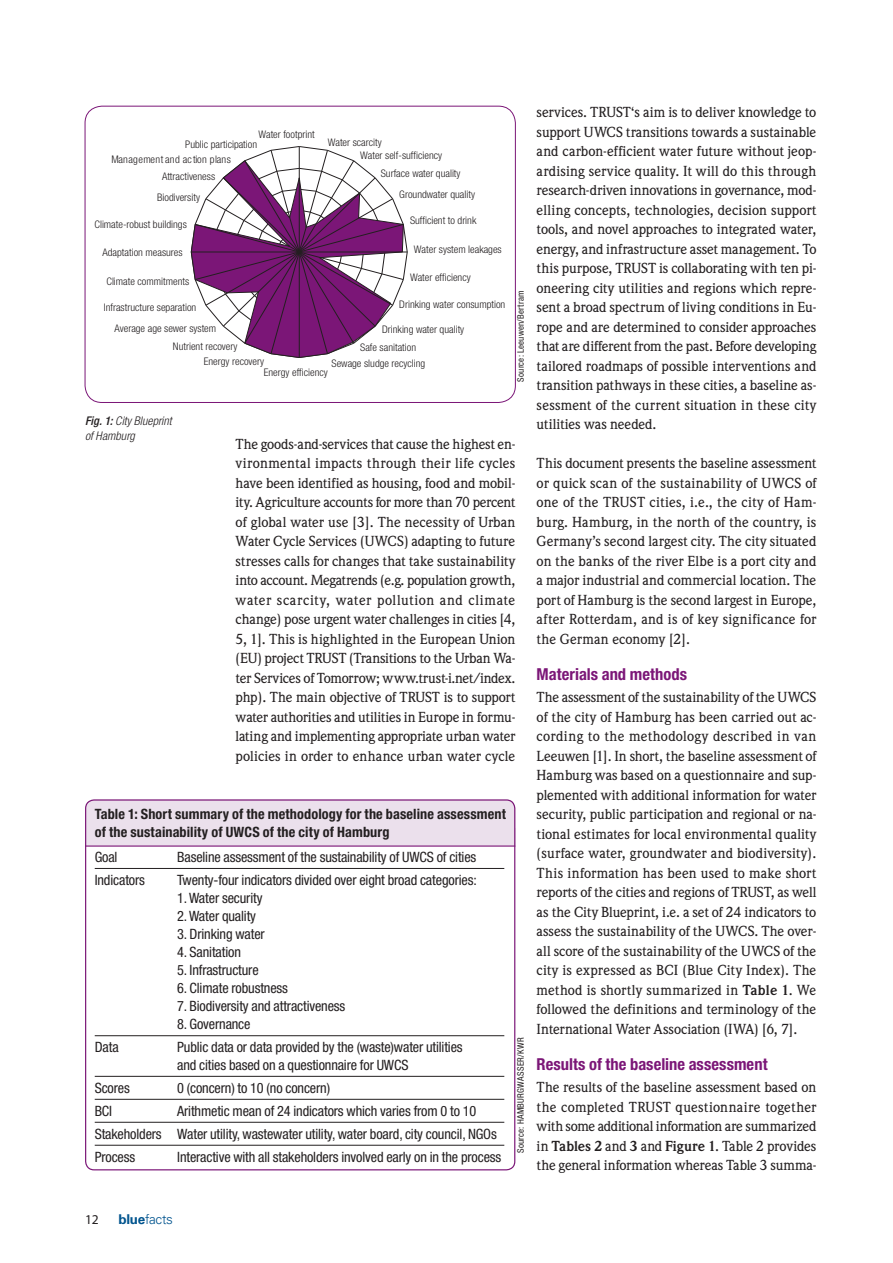
<style>
.page{position:relative;width:893px;height:1263px;background:#fff}
.page>*{position:absolute;margin:0;border:0;box-sizing:border-box;transform-origin:0 0}
.t1{font:700 condensed 16.5px "Helvetica Neue LT Std";letter-spacing:.005em;color:#7b1677}
.t2{font:500 14.25px/19.5px "Weidemann";color:#231f20;text-align:justify}
.t3{font:condensed 14.25px/23px "Helvetica Neue LT Std";letter-spacing:-.01em;color:#231f20}
.t4{font:700 condensed 14.25px/18px "Helvetica Neue LT Std";letter-spacing:.01em;color:#231f20}
.t5{font:300 13.5px "Univers LT Std";letter-spacing:-.02em;color:#00548e}
.t6{font:13.5px "Myriad Pro";color:#231f20}
.t7{font:italic 300 condensed 12px/15px "Helvetica Neue LT Std";letter-spacing:.005em;color:#231f20}
.t8{font:300 condensed 10.5px/13.2px "Helvetica Neue LT Std";color:#231f20}
.t9{font:300 condensed 10.5px "Helvetica Neue LT Std";letter-spacing:.025em;color:#231f20}
.t10{font:condensed 9px "Helvetica Neue LT Std";letter-spacing:.02em;color:#231f20}
.s1{font-weight:500}
.s2{font-weight:700}
</style>
<div class="page">
<svg style="left:190px;top:146px;width:218px;height:212px"></svg>
<div style="left:85px;top:106px;width:431px;height:297px;border:1px solid #7b1677;border-radius:17px"></div>
<div style="left:86px;top:799px;width:429px;height:41px;background:#ebe0ec;border-radius:9px"></div>
<div style="left:86px;top:828px;width:429px;height:17px;background:#ebe0ec"></div>
<hr style="left:95px;top:868px;width:409px;height:1px;background:#231f20">
<hr style="left:85px;top:845px;width:430px;height:2px;background:#7b1677">
<hr style="left:95px;top:1035px;width:409px;height:1px;background:#231f20">
<hr style="left:95px;top:1076px;width:409px;height:1px;background:#231f20">
<hr style="left:95px;top:1099px;width:409px;height:1px;background:#231f20">
<hr style="left:95px;top:1122px;width:409px;height:1px;background:#231f20">
<hr style="left:95px;top:1145px;width:409px;height:1px;background:#231f20">
<p class="t8" style="left:258px;top:128px;width:58px">Water footprint</p>
<p class="t8" style="left:360px;top:135px;width:83px;text-indent:-33px">Water scarcity<br>Water self-sufficiency</p>
<p class="t8" style="left:399px;top:163px;width:77px;line-height:20.9px;text-indent:-18px">Surface water quality<br>Groundwater quality</p>
<p class="t8" style="left:410px;top:214px;width:68px">Sufficient to drink</p>
<p class="t8" style="left:414px;top:243px;width:89px">Water system leakages</p>
<p class="t8" style="left:410px;top:271px;width:62px">Water efficiency</p>
<p class="t8" style="left:399px;top:298px;width:108px">Drinking water consumption</p>
<p class="t8" style="left:360px;top:320px;width:105px;line-height:18px;text-indent:22px">Drinking water quality<br>Safe sanitation</p>
<p class="t8" style="left:332px;top:356px;width:95px">Sewage sludge recycling</p>
<p class="t8" style="left:185px;top:138px;width:73px">Public participation</p>
<p class="t9" style="left:111px;top:153px;width:121px">Management and action plans</p>
<p class="t8" style="left:162px;top:170px;width:55px">Attractiveness</p>
<p class="t8" style="left:157px;top:191px;width:44px">Biodiversity</p>
<p class="t8" style="left:94px;top:217px;width:94px">Climate-robust buildings</p>
<p class="t8" style="left:103px;top:246px;width:82px">Adaptation measures</p>
<p class="t8" style="left:106px;top:274px;width:84px">Climate commitments</p>
<p class="t8" style="left:104px;top:301px;width:94px">Infrastructure separation</p>
<p class="t8" style="left:114px;top:322px;width:103px">Average age sewer system</p>
<p class="t8" style="left:173px;top:340px;width:66px">Nutrient recovery</p>
<p class="t8" style="left:204px;top:355px;width:62px">Energy recovery</p>
<p class="t8" style="left:264px;top:366px;width:66px">Energy efficiency</p>
<p class="t10" style="left:516px;top:382px;width:93px;rotate:-90deg">Source: Leeuwen/Bertram</p>
<p class="t7" style="left:85px;top:413px;width:88px"><span class="s1">Fig. 1:</span> City Blueprint of Hamburg</p>
<p class="t2" style="left:236px;top:434px;width:281px">The goods-and-services that cause the highest en&shy;vironmental impacts through their life cycles have been identified as housing, food and mobil&shy;ity. Agriculture accounts for more than 70 percent of global water use [3]. The necessity of Urban Water Cycle Services (UWCS) adapting to future stresses calls for changes that take sustainability into account. Megatrends (e.g. population growth, water scarcity, water pollution and climate change) pose urgent water challenges in cities [4, 5, 1]. This is highlighted in the European Union (EU) project TRUST (Transitions to the Urban Wa&shy;ter Services of Tomorrow; www.trust-i.net/index. php). The main objective of TRUST is to support water authorities and utilities in Europe in formu&shy;lating and implementing appropriate urban water policies in order to enhance urban water cycle</p>
<p class="t4" style="left:95px;top:805px;width:413px">Table 1: Short summary of the methodology for the baseline assessment of the sustainability of UWCS of the city of Hamburg</p>
<p class="t3" style="left:95px;top:845px;width:24px">Goal</p>
<p class="t3" style="left:177px;top:845px;width:301px">Baseline assessment of the sustainability of UWCS of cities</p>
<p class="t3" style="left:95px;top:868px;width:52px">Indicators</p>
<p class="t3" style="left:177px;top:868px;width:301px">Twenty-four indicators divided over eight broad categories:</p>
<p class="t3" style="left:177px;top:886px;width:87px">1. Water security</p>
<p class="t3" style="left:177px;top:904px;width:80px">2. Water quality</p>
<p class="t3" style="left:177px;top:922px;width:89px">3. Drinking water</p>
<p class="t3" style="left:177px;top:940px;width:65px">4. Sanitation</p>
<p class="t3" style="left:177px;top:958px;width:83px">5. Infrastructure</p>
<p class="t3" style="left:177px;top:976px;width:112px">6. Climate robustness</p>
<p class="t3" style="left:177px;top:994px;width:170px">7. Biodiversity and attractiveness</p>
<p class="t3" style="left:177px;top:1012px;width:75px">8. Governance</p>
<p class="t3" style="left:95px;top:1035px;width:25px">Data</p>
<p class="t3" style="left:177px;top:1038px;width:287px;line-height:18px">Public data or data provided by the (waste)water utilities and cities based on a questionnaire for UWCS</p>
<p class="t3" style="left:95px;top:1076px;width:37px">Scores</p>
<p class="t3" style="left:177px;top:1076px;width:154px">0 (concern) to 10 (no concern)</p>
<p class="t3" style="left:95px;top:1099px;width:19px">BCI</p>
<p class="t3" style="left:95px;top:1099px;width:404px;text-indent:82px">Arithmetic mean of 24 indicators which varies from 0 to 10<br>Stakeholders Water utility, wastewater utility, water board, city council, NGOs<br>Process</p>
<p class="t3" style="left:177px;top:1145px;width:326px">Interactive with all stakeholders involved early on in the process</p>
<p class="t10" style="left:515px;top:1153px;width:117px;rotate:-90deg">Source: HamburgWasser/KWR</p>
<p class="t2" style="left:537px;top:103px;width:281px">services. TRUST‘s aim is to deliver knowledge to support UWCS transitions towards a sustainable and carbon-efficient water future without jeop&shy;ardising service quality. It will do this through research-driven innovations in governance, mod&shy;elling concepts, technologies, decision support tools, and novel approaches to integrated water, energy, and infrastructure asset management. To this purpose, TRUST is collaborating with ten pi&shy;oneering city utilities and regions which repre&shy;sent a broad spectrum of living conditions in Eu&shy;rope and are determined to consider approaches that are different from the past. Before developing tailored roadmaps of possible interventions and transition pathways in these cities, a baseline as&shy;sessment of the current situation in these city utilities was needed.</p>
<p class="t2" style="left:537px;top:454px;width:281px">This document presents the baseline assessment or quick scan of the sustainability of UWCS of one of the TRUST cities, i.e., the city of Ham&shy;burg. Hamburg, in the north of the country, is Germany’s second largest city. The city situated on the banks of the river Elbe is a port city and a major industrial and commercial location. The port of Hamburg is the second largest in Europe, after Rotterdam, and is of key significance for the German economy [2].</p>
<p class="t1" style="left:537px;top:664px;width:152px">Materials and methods</p>
<p class="t2" style="left:537px;top:688px;width:281px">The assessment of the sustainability of the UWCS of the city of Hamburg has been carried out ac&shy;cording to the methodology described in van Leeuwen [1]. In short, the baseline assessment of Hamburg was based on a questionnaire and sup&shy;plemented with additional information for water security, public participation and regional or na&shy;tional estimates for local environmental quality (surface water, groundwater and biodiversity).<br>This information has been used to make short reports of the cities and regions of TRUST, as well as the City Blueprint, i.e. a set of 24 indicators to assess the sustainability of the UWCS. The over&shy;all score of the sustainability of the UWCS of the city is expressed as BCI (Blue City Index). The method is shortly summarized in <span class="s2">Table 1</span>. We followed the definitions and terminology of the International Water Association (IWA) [6, 7].</p>
<p class="t1" style="left:537px;top:1054px;width:232px">Results of the baseline assessment</p>
<p class="t2" style="left:537px;top:1078px;width:281px">The results of the baseline assessment based on the completed TRUST questionnaire together with some additional information are summarized in <span class="s2">Tables 2</span> and <span class="s2">3</span> and <span class="s2">Figure 1</span>. Table 2 provides the general information whereas Table 3 summa-</p>
<p class="t6" style="left:85px;top:1211px;width:15px">12</p>
<p class="t5" style="left:118px;top:1211px;width:56px"><span class="s2">blue</span>facts</p>
</div>
